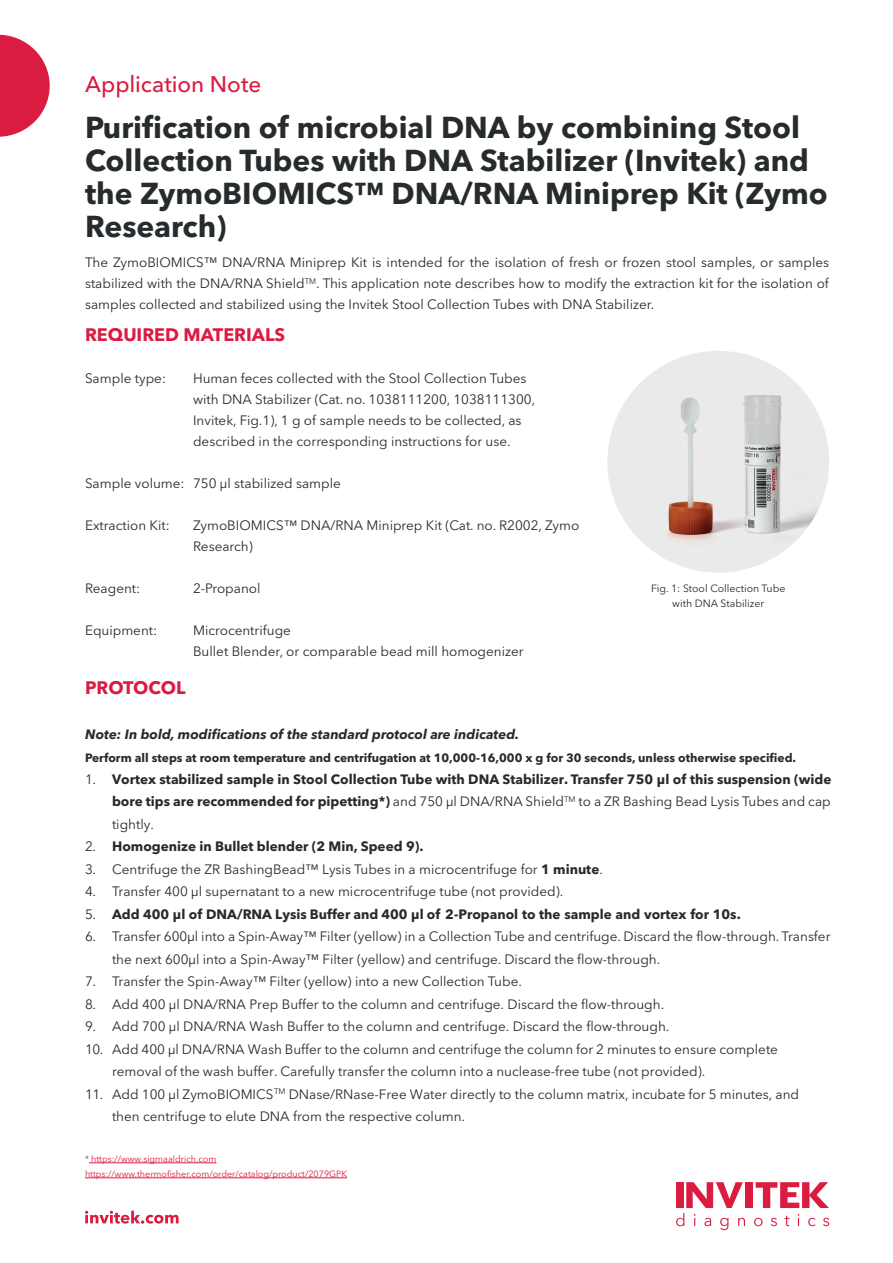
<style>
.page{position:relative;width:893px;height:1263px;background:#fff}
.page>*{position:absolute;margin:0;border:0;box-sizing:border-box;transform-origin:0 0}
.t1{font:700 30px/33px "Avenir Next LT Pro";color:#262b2d}
.t2{font:500 22.5px "Avenir Next LT Pro";letter-spacing:-.005em;color:#db1c41}
.t3{font:700 18px "Avenir Next LT Pro";color:#db1c41}
.t4{font:13.5px/21px "Avenir Next LT Pro";color:#262b2d}
.t5{font:700 13.5px/22.5px "Avenir Next LT Pro";color:#262b2d;text-align:justify}
.t6{font:italic 700 13.5px "Avenir Next LT Pro";color:#262b2d}
.t7{font:700 12px "Avenir Next LT Pro";color:#262b2d}
.t8{font:10.5px/15px "Avenir Next LT Pro";color:#262b2d;text-align:center}
.t9{font:9px/15px "Avenir Next LT Pro";color:#da1c40}
.s1{font-weight:400}
.s2{font-weight:700}
.s3{color:#636366}
</style>
<div class="page">
<div style="left:745px;top:1182px;width:8px;height:26px;background:#da1c40"></div>
<svg style="left:756px;top:1182px;width:73px;height:26px"></svg>
<svg style="left:676px;top:1182px;width:69px;height:48px"></svg>
<svg style="left:754px;top:1218px;width:8px;height:8px"></svg>
<svg style="left:771px;top:1218px;width:6px;height:8px"></svg>
<svg style="left:784px;top:1216px;width:5px;height:10px"></svg>
<svg style="left:808px;top:1218px;width:7px;height:8px"></svg>
<svg style="left:823px;top:1218px;width:6px;height:8px"></svg>
<svg style="left:0;top:35px;width:50px;height:102px"></svg>
<svg style="left:85px;top:1211px;width:94px;height:13px"></svg>
<img style="left:607px;top:351px;width:222px;height:222px;border-radius:111px">
<hr style="left:89px;top:1162px;width:127px;height:1px;background:#da1c40">
<hr style="left:85px;top:1177px;width:262px;height:1px;background:#da1c40">
<h2 class="t2" style="left:85px;top:70px;width:178px">Application Note</h2>
<h1 class="t1" style="left:85px;top:110px;width:744px">Purification of microbial DNA by combining Stool Collection Tubes with DNA Stabilizer (Invitek) and the ZymoBIOMICS™ DNA/RNA Miniprep Kit (Zymo Research)</h1>
<p class="t4" style="left:85px;top:252px;width:746px;text-align:justify">The ZymoBIOMICS™ DNA/RNA Miniprep Kit is intended for the isolation of fresh or frozen stool samples, or samples stabilized with the DNA/RNA Shield<sup>TM</sup>. This application note describes how to modify the extraction kit for the isolation of samples collected and stabilized using the Invitek Stool Collection Tubes with DNA Stabilizer.</p>
<h3 class="t3" style="left:85px;top:324px;width:202px">REQUIRED MATERIALS</h3>
<p class="t4" style="left:85px;top:368px;width:83px">Sample type:</p>
<p class="t4" style="left:193px;top:368px;width:344px">Human feces collected with the Stool Collection Tubes with DNA Stabilizer (Cat. no. 1038111200, 1038111300, Invitek, Fig.1), 1 g of sample needs to be collected, as described in the corresponding instructions for use.</p>
<p class="t4" style="left:85px;top:473px;width:257px">Sample volume: 750 µl stabilized sample</p>
<p class="t4" style="left:85px;top:515px;width:86px">Extraction Kit:</p>
<p class="t4" style="left:193px;top:515px;width:388px">ZymoBIOMICS™ DNA/RNA Miniprep Kit (Cat. no. R2002, Zymo<br>Research)</p>
<p class="t4" style="left:85px;top:578px;width:57px">Reagent:</p>
<p class="t4" style="left:193px;top:578px;width:69px">2-Propanol</p>
<p class="t4" style="left:85px;top:620px;width:74px">Equipment:</p>
<p class="t4" style="left:193px;top:620px;width:332px">Microcentrifuge<br>Bullet Blender, or comparable bead mill homogenizer</p>
<h3 class="t3" style="left:85px;top:677px;width:102px">PROTOCOL</h3>
<p class="t6" style="left:85px;top:726px;width:436px">Note: In bold, modifications of the standard protocol are indicated.</p>
<p class="t7" style="left:85px;top:750px;width:713px">Perform all steps at room temperature and centrifugation at 10,000-16,000 x g for 30 seconds, unless otherwise specified.</p>
<p class="t5" style="left:112px;top:768px;width:721px;text-indent:-27px"><span class="s1">1.</span> Vortex stabilized sample in Stool Collection Tube with DNA Stabilizer. Transfer 750 µl of this suspension (wide bore tips are recommended for pipetting*) <span class="s1">and 750 µl DNA/RNA Shield</span><sup>TM</sup> <span class="s1">to a ZR Bashing Bead Lysis Tubes and cap tightly.</span></p>
<p class="t5" style="left:85px;top:835px;width:340px"><span class="s1">2.</span> Homogenize in Bullet blender (2 Min, Speed 9).</p>
<p class="t4" style="left:85px;top:858px;width:519px">3. Centrifuge the ZR BashingBead™ Lysis Tubes in a microcentrifuge for <span class="s2">1 minute</span>.</p>
<p class="t4" style="left:85px;top:881px;width:480px">4. Transfer 400 μl supernatant to a new microcentrifuge tube (not provided).</p>
<p class="t5" style="left:85px;top:903px;width:657px"><span class="s1">5.</span> Add 400 µl of DNA/RNA Lysis Buffer and 400 µl of 2-Propanol to the sample and vortex for 10s.</p>
<p class="t4" style="left:112px;top:925px;width:720px;line-height:22.5px;text-indent:-27px">6. Transfer 600µl into a Spin-Away™ Filter (yellow) in a Collection Tube and centrifuge. Discard the flow-through. Transfer the next 600µl into a Spin-Away™ Filter (yellow) and centrifuge. Discard the flow-through.</p>
<p class="t4" style="left:85px;top:971px;width:438px">7. Transfer the Spin-Away™ Filter (yellow) into a new Collection Tube.</p>
<p class="t4" style="left:85px;top:994px;width:581px">8. Add 400 μl DNA/RNA Prep Buffer to the column and centrifuge. Discard the flow-through.</p>
<p class="t4" style="left:85px;top:1016px;width:586px">9. Add 700 μl DNA/RNA Wash Buffer to the column and centrifuge. Discard the flow-through.</p>
<p class="t4" style="left:112px;top:1038px;width:667px;line-height:22.5px;text-indent:-27px">10. Add 400 μl DNA/RNA Wash Buffer to the column and centrifuge the column for 2 minutes to ensure complete removal of the wash buffer. Carefully transfer the column into a nuclease-free tube (not provided).</p>
<p class="t4" style="left:112px;top:1083px;width:689px;line-height:22.5px;text-indent:-27px">11. Add 100 μl ZymoBIOMICS<sup>TM</sup> DNase/RNase-Free Water directly to the column matrix, incubate for 5 minutes, and then centrifuge to elute DNA from the respective column.</p>
<p class="t8" style="left:651px;top:581px;width:136px">Fig. 1: Stool Collection Tube with DNA Stabilizer</p>
<p class="t9" style="left:85px;top:1151px;width:264px"><span class="s3">*</span> https://www.sigmaaldrich.com https://www.thermofisher.com/order/catalog/product/2079GPK</p>
</div>
